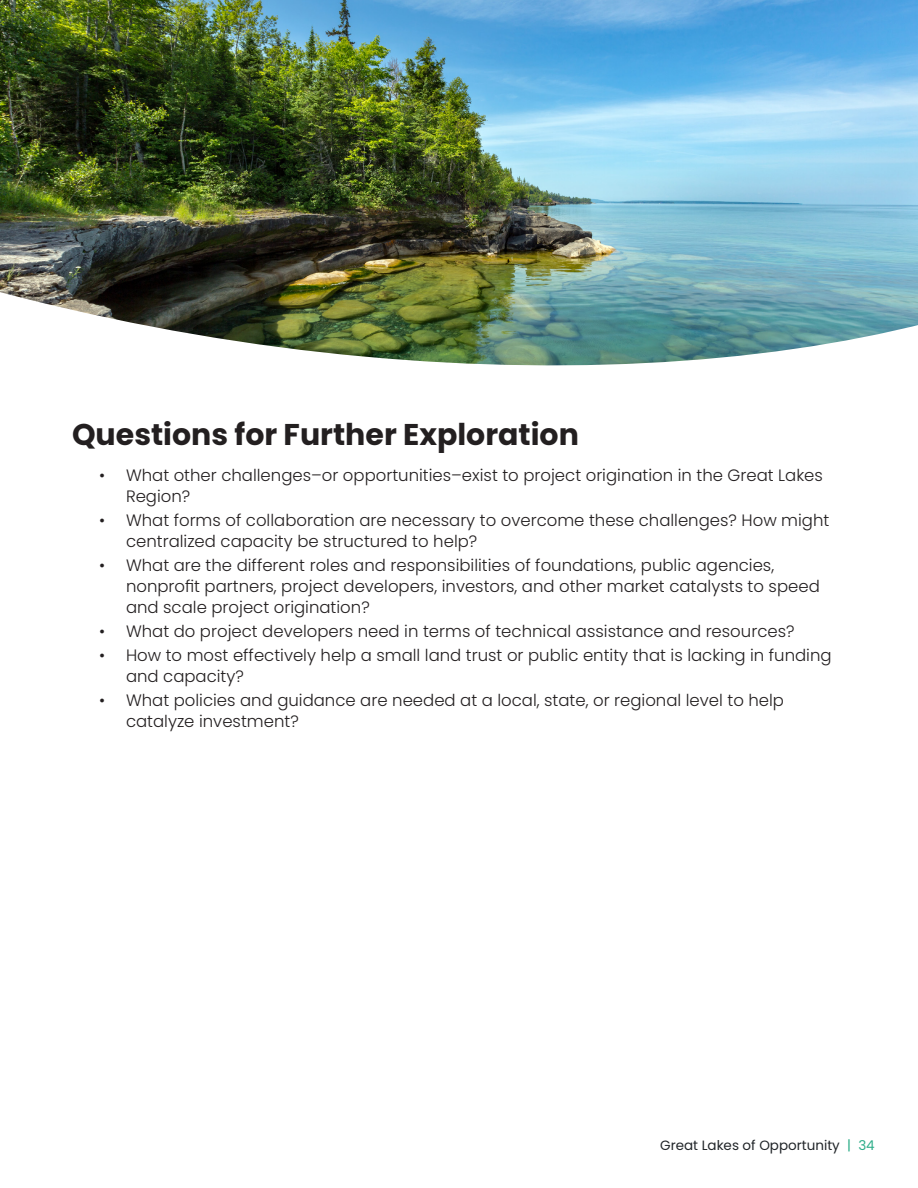
<style>
.page{position:relative;width:918px;height:1188px;background:#fff}
.page>*{position:absolute;margin:0;border:0;box-sizing:border-box;transform-origin:0 0}
.Heading_1{font:700 30px "Poppins";color:#231f20}
.t1{font:300 16.5px/21px "Poppins";color:#231f20}
.t2{font:13.5px "Poppins";color:#212529}
.s1{color:#2dad89}
</style>
<div class="page">
<img style="left:0;top:0;width:918px;height:121px">
<img style="left:0;top:121px;width:918px;height:21px">
<img style="left:0;top:142px;width:918px;height:224px">
<p class="Heading_1" style="left:72px;top:418px;width:508px">Questions for Further Exploration</p>
<p class="t1" style="left:126px;top:465px;width:699px;text-indent:-27px">• What other challenges–or opportunities–exist to project origination in the Great Lakes<br>Region?</p>
<p class="t1" style="left:126px;top:510px;width:705px;text-indent:-27px">• What forms of collaboration are necessary to overcome these challenges? How might centralized capacity be structured to help?</p>
<p class="t1" style="left:126px;top:555px;width:695px;text-indent:-27px">• What are the different roles and responsibilities of foundations, public agencies, nonprofit partners, project developers, investors, and other market catalysts to speed and scale project origination?</p>
<p class="t1" style="left:99px;top:621px;width:697px">• What do project developers need in terms of technical assistance and resources?</p>
<p class="t1" style="left:126px;top:645px;width:707px;text-indent:-27px">• How to most effectively help a small land trust or public entity that is lacking in funding and capacity?</p>
<p class="t1" style="left:126px;top:690px;width:660px;text-indent:-27px">• What policies and guidance are needed at a local, state, or regional level to help catalyze investment?</p>
<p class="t2" style="left:660px;top:1137px;width:216px">Great Lakes of Opportunity <span class="s1">| 34</span></p>
</div>
